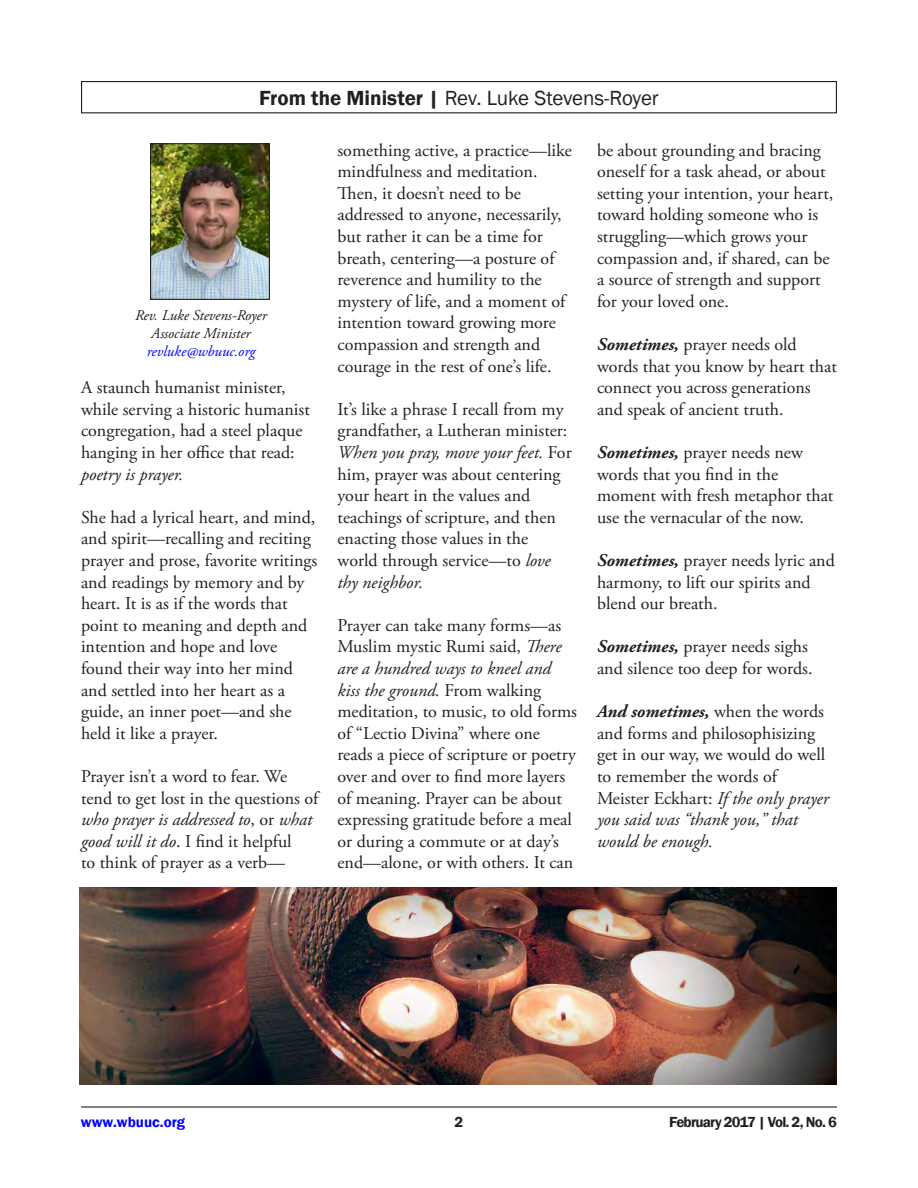
<style>
.page{position:relative;width:918px;height:1188px;background:#fff}
.page>*{position:absolute;margin:0;border:0;box-sizing:border-box;transform-origin:0 0}
.t1{font:21px "Franklin Gothic";letter-spacing:-.015em;color:#231f20}
.t2{font:18px/21.6px "Adobe Garamond Pro";color:#231f20}
.t3{font:italic 18px/21.6px "Adobe Garamond Pro";color:#231f20}
.t4{font:italic 15px "Adobe Garamond Pro";color:#231f20}
.t5{font:600 15px "Franklin Gothic";letter-spacing:-.05em;color:#231f20}
.t6{font:italic 15px "Adobe Garamond Pro";color:#00f}
.t7{font:600 15px "Franklin Gothic";color:#00f}
.s1{font-weight:600}
.s2{font-weight:700;font-style:italic}
.s3{font-style:normal}
.s4{font-style:italic}
</style>
<div class="page">
<hr style="left:81px;top:1106px;width:756px;height:2px;background:#231f20">
<div style="left:81px;top:81px;width:756px;height:32px;border:1px solid #231f20"></div>
<img style="left:80px;top:887px;width:757px;height:197px">
<img style="left:152px;top:145px;width:116px;height:153px">
<div style="left:150px;top:143px;width:120px;height:157px;border:1px solid #231f20"></div>
<p class="t1" style="left:259px;top:85px;width:401px"><span class="s1">From the Minister |</span> Rev. Luke Stevens-Royer</p>
<p class="t2" style="left:597px;top:140px;width:238px">be about grounding and bracing oneself for a task ahead, or about setting your intention, your heart, toward holding someone who is struggling—which grows your compassion and, if shared, can be a source of strength and support for your loved one.</p>
<p class="t2" style="left:597px;top:334px;width:241px"><span class="s2">Sometimes,</span> prayer needs old words that you know by heart that connect you across generations and speak of ancient truth.</p>
<p class="t2" style="left:597px;top:442px;width:238px"><span class="s2">Sometimes,</span> prayer needs new words that you find in the moment with fresh metaphor that use the vernacular of the now.</p>
<p class="t2" style="left:597px;top:550px;width:239px"><span class="s2">Sometimes,</span> prayer needs lyric and harmony, to lift our spirits and blend our breath.</p>
<p class="t2" style="left:597px;top:636px;width:217px"><span class="s2">Sometimes,</span> prayer needs sighs and silence too deep for words.</p>
<p class="t2" style="left:597px;top:701px;width:230px"><span class="s2">And sometimes,</span> when the words and forms and philosophisizing get in our way, we would do well to remember the words of</p>
<p class="t3" style="left:597px;top:788px;width:233px"><span class="s3">Meister Eckhart:</span> If the only prayer you said was “thank you,” that would be enough.</p>
<p class="t2" style="left:338px;top:140px;width:236px">something active, a practice—like mindfulness and meditation.<br>Then, it doesn’t need to be addressed to anyone, necessarily, but rather it can be a time for breath, centering—a posture of reverence and humility to the mystery of life, and a moment of intention toward growing more compassion and strength and courage in the rest of one’s life.</p>
<p class="t2" style="left:338px;top:399px;width:236px">It’s like a phrase I recall from my grandfather, a Lutheran minister:<br><span class="s4">When you pray, move your feet.</span> For him, prayer was about centering your heart in the values and teachings of scripture, and then enacting those values in the world through service—to <span class="s4">love thy neighbor.</span></p>
<p class="t2" style="left:338px;top:615px;width:241px">Prayer can take many forms—as<br>Muslim mystic Rumi said, <span class="s4">There are a hundred ways to kneel and kiss the ground.</span> From walking meditation, to music, to old forms of “Lectio Divina” where one reads a piece of scripture or poetry over and over to find more layers of meaning. Prayer can be about expressing gratitude before a meal or during a commute or at day’s end—alone, or with others. It can</p>
<p class="t4" style="left:135px;top:306px;width:133px">Rev. Luke Stevens-Royer</p>
<p class="t4" style="left:151px;top:324px;width:101px">Associate Minister</p>
<p class="t6" style="left:147px;top:342px;width:110px">revluke@wbuuc.org</p>
<p class="t2" style="left:81px;top:377px;width:230px">A staunch humanist minister, while serving a historic humanist congregation, had a steel plaque hanging in her office that read: <span class="s4">poetry is prayer.</span></p>
<p class="t2" style="left:81px;top:507px;width:238px">She had a lyrical heart, and mind, and spirit—recalling and reciting prayer and prose, favorite writings and readings by memory and by heart. It is as if the words that point to meaning and depth and intention and hope and love found their way into her mind and settled into her heart as a guide, an inner poet—and she held it like a prayer.</p>
<p class="t2" style="left:81px;top:766px;width:239px">Prayer isn’t a word to fear. We tend to get lost in the questions of <span class="s4">who prayer is addressed to</span>, or <span class="s4">what good will it do</span>. I find it helpful<br>to think of prayer as a verb—</p>
<p class="t7" style="left:81px;top:1113px;width:106px">www.wbuuc.org</p>
<p class="t5" style="left:455px;top:1112px;width:10px">2</p>
<p class="t5" style="left:669px;top:1113px;width:169px">February 2017 | Vol. 2, No. 6</p>
</div>
